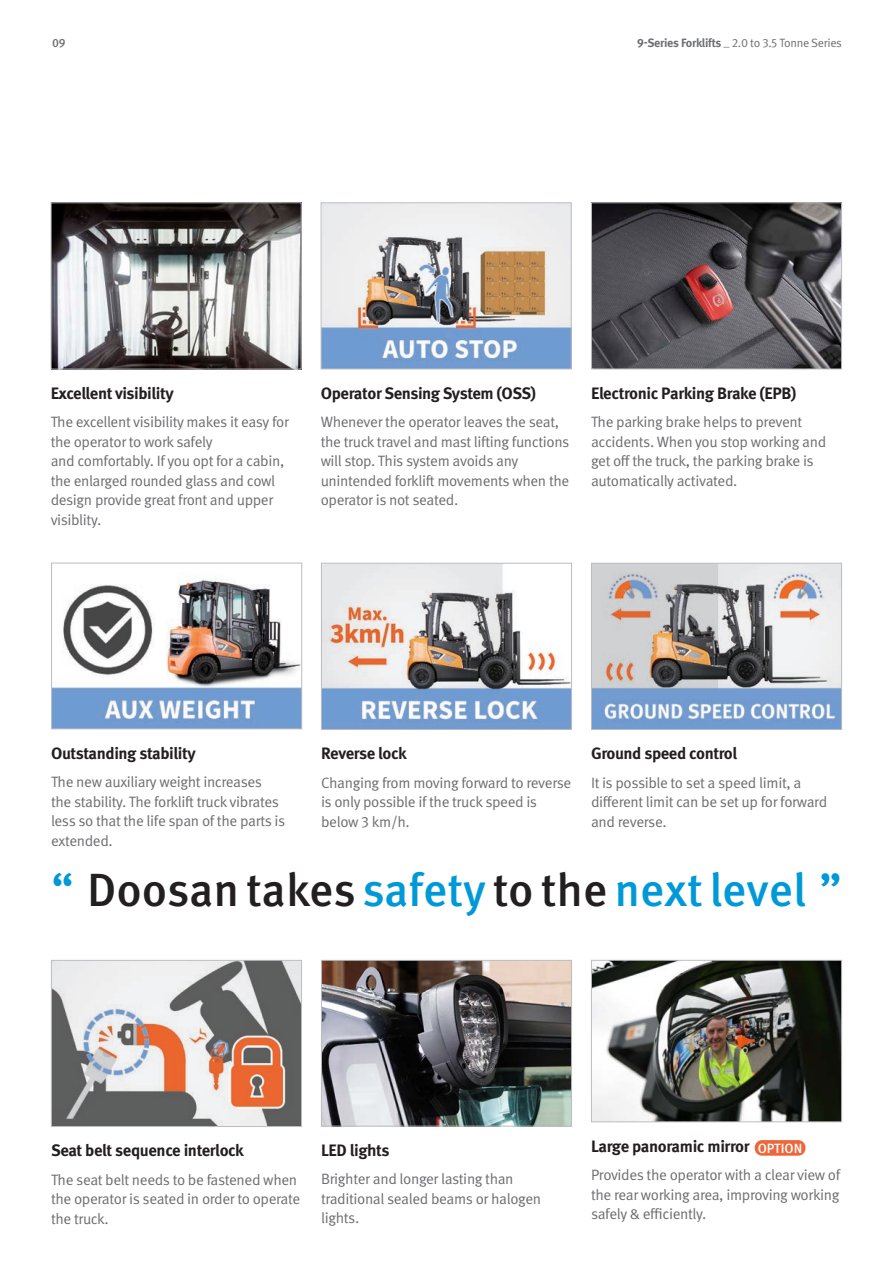
<style>
.page{position:relative;width:893px;height:1263px;background:#fff}
.page>*{position:absolute;margin:0;border:0;box-sizing:border-box;transform-origin:0 0}
.t1{font:500 46.5px "Meta Pro";color:#0099d8}
.t2{font:700 16.5px "Meta Pro";letter-spacing:-.025em;color:#231f20}
.t3{font:15px/19.5px "Meta Pro";letter-spacing:-.025em;color:#6c6d70}
.t4{font:500 13.35px "Meta Pro";color:#fff}
.t5{font:12px "Meta Pro";letter-spacing:-.025em;color:#6c6d70}
.t6{font:500 12px "Meta Pro";color:#6c6d70}
.s1{font-weight:700}
.s2{color:#231f20}
</style>
<div class="page">
<img style="left:53px;top:204px;width:247px;height:163px">
<div style="left:51px;top:202px;width:251px;height:167px;border:1px solid #bcbdc0"></div>
<img style="left:593px;top:204px;width:247px;height:163px">
<div style="left:591px;top:202px;width:251px;height:167px;border:1px solid #bcbdc0"></div>
<img style="left:323px;top:204px;width:247px;height:163px">
<div style="left:321px;top:202px;width:251px;height:167px;border:1px solid #bcbdc0"></div>
<img style="left:53px;top:962px;width:247px;height:163px">
<div style="left:51px;top:960px;width:251px;height:167px;border:1px solid #bcbdc0"></div>
<img style="left:323px;top:565px;width:247px;height:163px">
<div style="left:321px;top:563px;width:251px;height:167px;border:1px solid #bcbdc0"></div>
<img style="left:53px;top:578px;width:247px;height:149px">
<div style="left:51px;top:563px;width:251px;height:166px;border:1px solid #bcbdc0"></div>
<img style="left:593px;top:565px;width:247px;height:163px">
<div style="left:591px;top:563px;width:251px;height:167px;border:1px solid #bcbdc0"></div>
<img style="left:323px;top:962px;width:247px;height:162px">
<div style="left:321px;top:960px;width:251px;height:166px;border:1px solid #bcbdc0"></div>
<img style="left:593px;top:962px;width:247px;height:158px">
<div style="left:591px;top:960px;width:251px;height:162px;border:1px solid #bcbdc0"></div>
<div style="left:755px;top:1140px;width:50px;height:16px;background:#ee673a;border-radius:7px"></div>
<p class="t6" style="left:52px;top:36px;width:15px">09</p>
<p class="t5" style="left:637px;top:36px;width:206px"><span class="s1">9-Series Forklifts</span> _ 2.0 to 3.5 Tonne Series</p>
<p class="t2" style="left:51px;top:383px;width:125px">Excellent visibility</p>
<p class="t3" style="left:51px;top:413px;width:240px">The excellent visibility makes it easy for the operator to work safely</p>
<p class="t3" style="left:51px;top:452px;width:235px">and comfortably. If you opt for a cabin, the enlarged rounded glass and cowl design provide great front and upper visiblity.</p>
<p class="t2" style="left:321px;top:383px;width:217px">Operator Sensing System (OSS)</p>
<p class="t3" style="left:321px;top:413px;width:250px">Whenever the operator leaves the seat, the truck travel and mast lifting functions will stop. This system avoids any unintended forklift movements when the operator is not seated.</p>
<p class="t2" style="left:591px;top:383px;width:207px">Electronic Parking Brake (EPB)</p>
<p class="t3" style="left:591px;top:413px;width:237px">The parking brake helps to prevent accidents. When you stop working and get off the truck, the parking brake is automatically activated.</p>
<p class="t2" style="left:51px;top:742px;width:146px">Outstanding stability</p>
<p class="t3" style="left:51px;top:773px;width:236px">The new auxiliary weight increases the stability. The forklift truck vibrates less so that the life span of the parts is extended.</p>
<p class="t2" style="left:321px;top:743px;width:87px">Reverse lock</p>
<p class="t3" style="left:321px;top:773px;width:252px">Changing from moving forward to reverse is only possible if the truck speed is below 3 km/h.</p>
<p class="t2" style="left:591px;top:743px;width:148px">Ground speed control</p>
<p class="t3" style="left:591px;top:773px;width:238px">It is possible to set a speed limit, a different limit can be set up for forward and reverse.</p>
<p class="t1" style="left:51px;top:860px;width:792px">“ <span class="s2">Doosan takes</span> safety <span class="s2">to the</span> next level ”</p>
<p class="t2" style="left:51px;top:1140px;width:194px">Seat belt sequence interlock</p>
<p class="t3" style="left:51px;top:1170px;width:251px">The seat belt needs to be fastened when the operator is seated in order to operate the truck.</p>
<p class="t2" style="left:321px;top:1140px;width:70px">LED lights</p>
<p class="t3" style="left:321px;top:1170px;width:222px">Brighter and longer lasting than traditional sealed beams or halogen lights.</p>
<p class="t2" style="left:591px;top:1135px;width:160px">Large panoramic mirror</p>
<p class="t3" style="left:591px;top:1166px;width:251px;text-align:justify">Provides the operator with a clear view of the rear working area, improving working safely &amp; efficiently.</p>
<p class="t4" style="left:758px;top:1140px;width:46px">OPTION</p>
</div>
